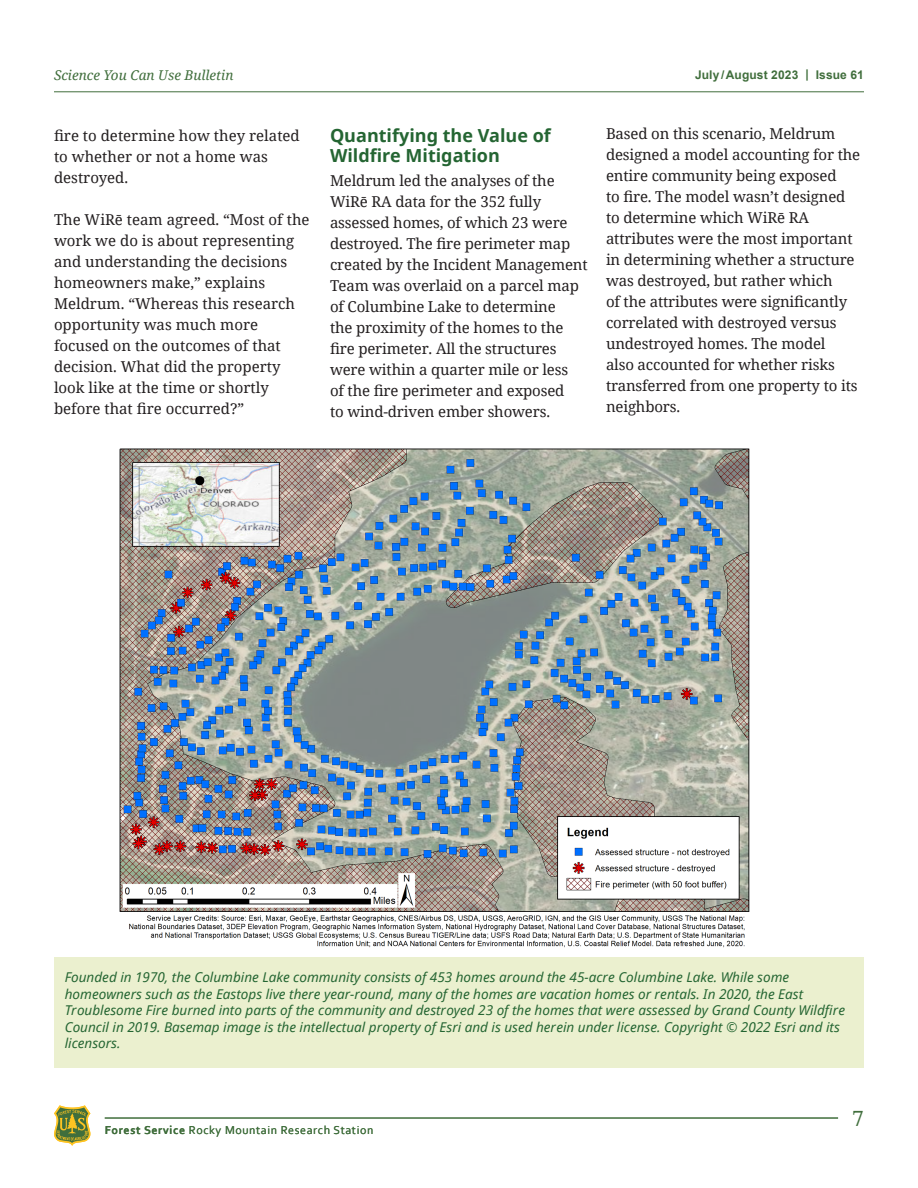
<style>
.page{position:relative;width:918px;height:1188px;background:#fff}
.page>*{position:absolute;margin:0;border:0;box-sizing:border-box;transform-origin:0 0}
.t1{font:21px "Noto Serif";color:#406e3c}
.Heading_2{font:700 18px/19.5px "Noto Sans";color:#246532}
.Body_Text{font:15px/21px "Noto Serif";letter-spacing:-.01em;color:#231f20}
.Figure_Caption{font:italic 13.5px/16.5px "Noto Sans";color:#246532}
.t2{font:italic 13.5px "Noto Serif";color:#406e3c}
.t3{font:12px "Corbel";letter-spacing:.05em;color:#406e3c}
.t4{font:700 12px "Arial";letter-spacing:.01em;color:#406e3c}
.s1{font-weight:700}
</style>
<div class="page">
<hr style="left:54px;top:91px;width:810px;height:1px;background:#406e3c">
<hr style="left:105px;top:1118px;width:733px;height:1px;background:#406e3c">
<svg style="left:54px;top:1105px;width:36px;height:41px"></svg>
<img style="left:119px;top:448px;width:631px;height:500px">
<div style="left:54px;top:957px;width:810px;height:110px;background:#ebf0cf"></div>
<p class="t2" style="left:54px;top:66px;width:181px">Science You Can Use Bulletin</p>
<p class="t4" style="left:695px;top:67px;width:170px">July /August 2023 | Issue 61</p>
<p class="Body_Text" style="left:54px;top:125px;width:247px">fire to determine how they related to whether or not a home was destroyed.</p>
<p class="Body_Text" style="left:54px;top:209px;width:257px">The WiRē team agreed. “Most of the work we do is about representing and understanding the decisions homeowners make,” explains<br>Meldrum. “Whereas this research opportunity was much more focused on the outcomes of that decision. What did the property look like at the time or shortly before that fire occurred?”</p>
<p class="Heading_2" style="left:330px;top:127px;width:222px">Quantifying the Value of<br>Wildfire Mitigation</p>
<p class="Body_Text" style="left:330px;top:170px;width:259px">Meldrum led the analyses of the<br>WiRē RA data for the 352 fully assessed homes, of which 23 were destroyed. The fire perimeter map created by the Incident Management<br>Team was overlaid on a parcel map of Columbine Lake to determine<br>the proximity of the homes to the fire perimeter. All the structures were within a quarter mile or less<br>of the fire perimeter and exposed<br>to wind-driven ember showers.</p>
<p class="Body_Text" style="left:606px;top:123px;width:256px">Based on this scenario, Meldrum designed a model accounting for the entire community being exposed<br>to fire. The model wasn’t designed to determine which WiRē RA attributes were the most important in determining whether a structure was destroyed, but rather which<br>of the attributes were significantly correlated with destroyed versus undestroyed homes. The model<br>also accounted for whether risks transferred from one property to its neighbors.</p>
<p class="Figure_Caption" style="left:65px;top:969px;width:782px">Founded in 1970, the Columbine Lake community consists of 453 homes around the 45-acre Columbine Lake. While some homeowners such as the Eastops live there year-round, many of the homes are vacation homes or rentals. In 2020, the East Troublesome Fire burned into parts of the community and destroyed 23 of the homes that were assessed by Grand County Wildfire Council in 2019. Basemap image is the intellectual property of Esri and is used herein under license. Copyright © 2022 Esri and its licensors.</p>
<p class="t3" style="left:105px;top:1123px;width:270px"><span class="s1">Forest Service</span> Rocky Mountain Research Station</p>
<h1 class="t1" style="left:852px;top:1104px;width:13px">7</h1>
</div>
